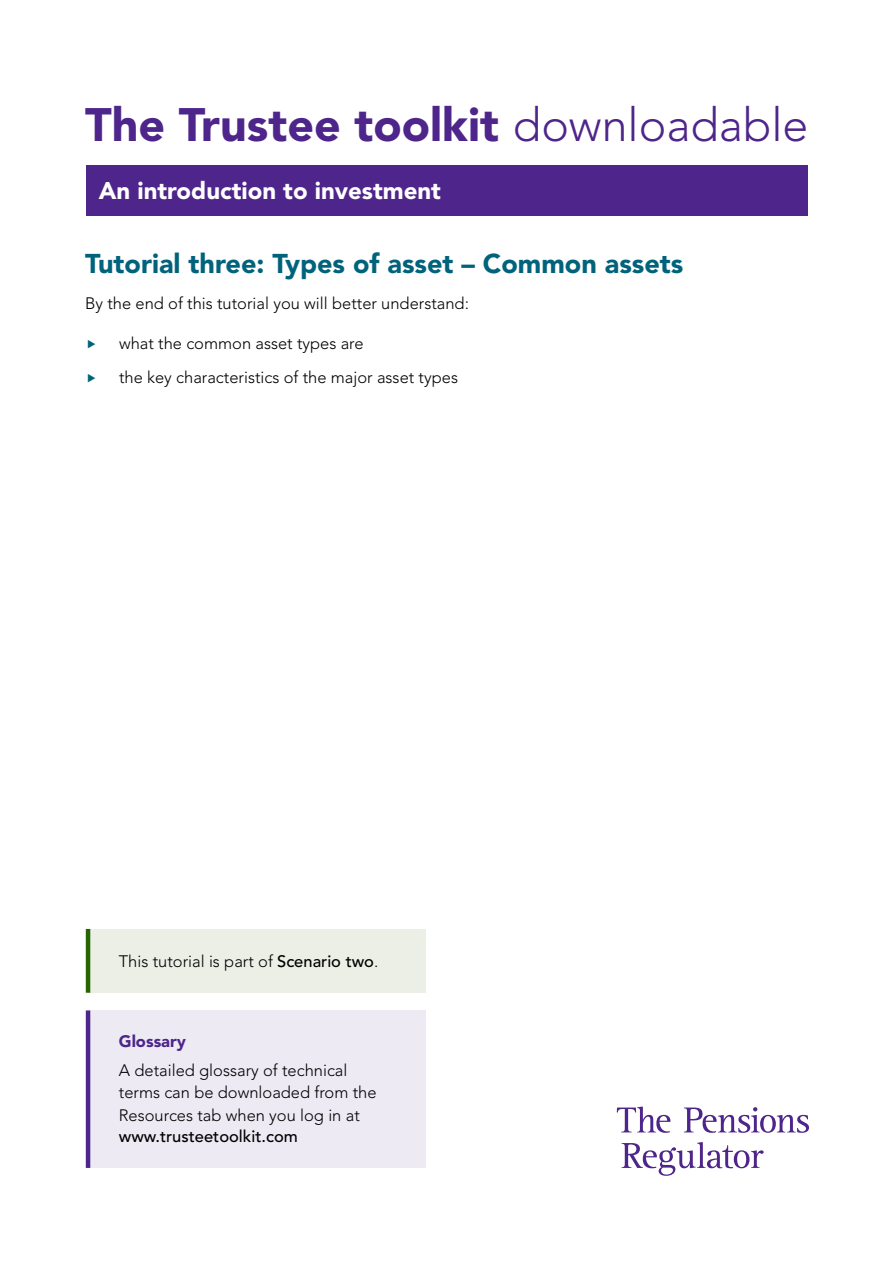
<style>
.page{position:relative;width:893px;height:1263px;background:#fff}
.page>*{position:absolute;margin:0;border:0;box-sizing:border-box;transform-origin:0 0}
.t1{font:900 46.5px "Avenir LT Std";color:#4e258a}
.t2{font:900 27px "Avenir LT Std";color:#00637b}
.t3{font:900 24px "Avenir LT Std";color:#fff}
.t4{font:300 16.5px/22.5px "Avenir LT Std";color:#000}
.t5{font:500 16.5px "Avenir LT Std";color:#000}
.t6{font:900 16.5px "Avenir LT Std";color:#4e258a}
.s1{font-weight:300}
.s2{font-weight:500}
</style>
<div class="page">
<svg style="left:617px;top:1106px;width:53px;height:27px"></svg>
<svg style="left:684px;top:1107px;width:125px;height:26px"></svg>
<svg style="left:621px;top:1142px;width:143px;height:34px"></svg>
<div style="left:86px;top:166px;width:721px;height:50px;background:#4e258a"></div>
<div style="left:88px;top:929px;width:338px;height:64px;background:#ebefe6"></div>
<hr style="left:86px;top:929px;width:4px;height:64px;background:#256600">
<div style="left:88px;top:1010px;width:338px;height:158px;background:#eeeaf4"></div>
<hr style="left:86px;top:1010px;width:4px;height:158px;background:#4e258a">
<h1 class="t1" style="left:85px;top:97px;width:725px">The Trustee toolkit <span class="s1">downloadable</span></h1>
<h3 class="t3" style="left:99px;top:176px;width:344px">An introduction to investment</h3>
<h2 class="t2" style="left:85px;top:248px;width:600px">Tutorial three: Types of asset – Common assets</h2>
<p class="t4" style="left:85px;top:292px;width:385px">By the end of this tutorial you will better understand:</p>
<p class="t4" style="left:119px;top:326px;width:340px;line-height:33.8px">what the common asset types are<br>the key characteristics of the major asset types</p>
<p class="t4" style="left:119px;top:950px;width:261px">This tutorial is part of <span class="s2">Scenario two</span>.</p>
<p class="t6" style="left:119px;top:1031px;width:69px">Glossary</p>
<p class="t4" style="left:119px;top:1059px;width:259px">A detailed glossary of technical terms can be downloaded from the<br>Resources tab when you log in at</p>
<p class="t5" style="left:119px;top:1127px;width:181px">www.trusteetoolkit.com</p>
</div>
